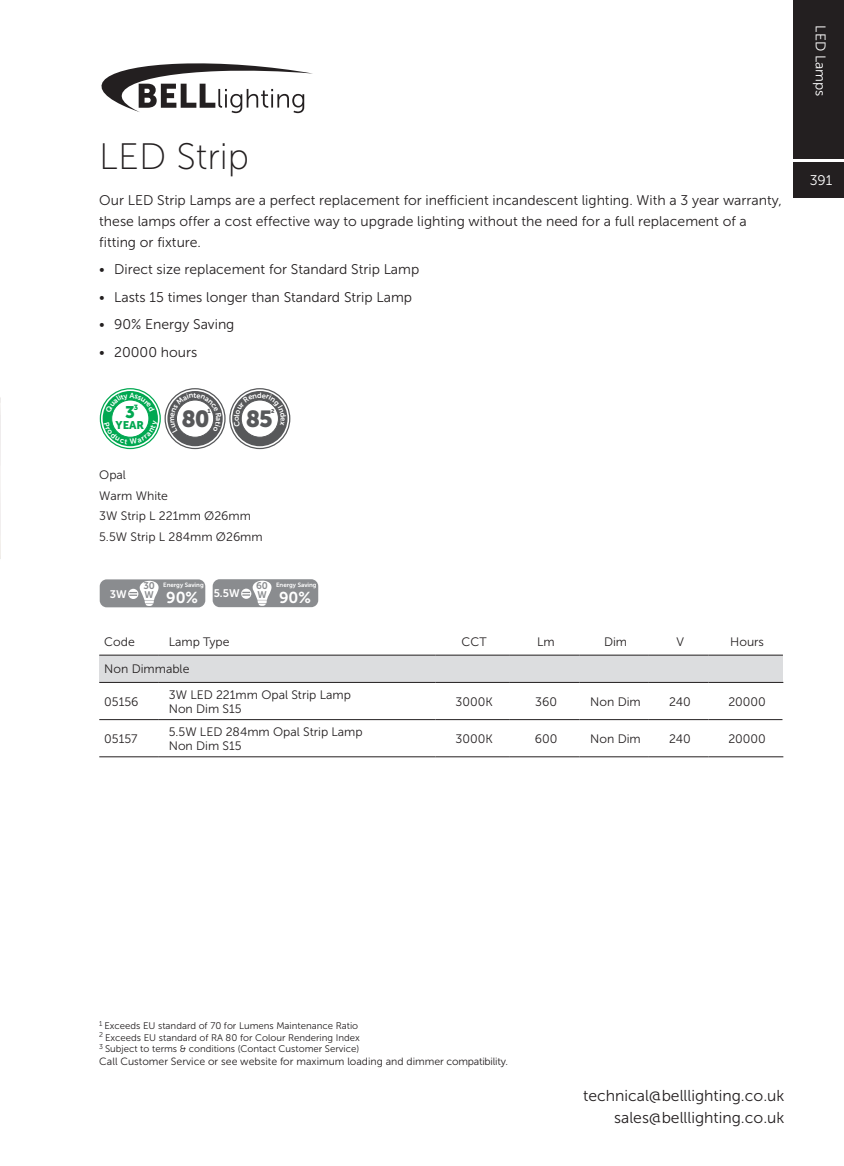
<style>
.page{position:relative;width:844px;height:1166px;background:#fff}
.page>*{position:absolute;margin:0;border:0;box-sizing:border-box;transform-origin:0 0}
.t1{font:36.75px "Museo Sans 100";color:#231f20}
.t2{font:23.1px "Museo Sans 900";color:#57585a}
.t3{font:16.8px "Museo Sans 900";color:#00a851}
.t4{font:15.75px/22.4px "Museo Sans 300";color:#231f20;text-align:right}
.t5{font:15.75px "Museo Sans 700";color:#fff}
.t6{font:14px/21px "Museo Sans 300";color:#231f20}
.t7{font:14px "Museo Sans 300";color:#fff}
.t8{font:12.25px/20.7px "Museo Sans 300";color:#231f20}
.t9{font:11.2px "Museo Sans 900";color:#00a851}
.t10{font:11.03px "Museo Sans 700";color:#fff}
.t11{font:10.5px "Museo Sans 300";color:#231f20}
.t12{font:9.62px/11.5px "Museo Sans 300";color:#231f20}
.t13{font:9.62px "Museo Sans 700";color:#8a8c8f}
.t14{font:7.52px "Museo Sans 700";color:#fff}
.t15{font:7.52px "Museo Sans 900";color:#00a851}
.t16{font:6.12px "Museo Sans 700";color:#fff}
.t17{font:5.95px "Museo Sans 900";color:#57585a}
.t18{font:5.6px "Museo Sans 900";color:#57585a}
.s1{font-size:9.62px;color:#8a8c8f}
</style>
<div class="page">
<div style="left:793px;top:0;width:50px;height:158px;background:#231f20"></div>
<div style="left:793px;top:162px;width:50px;height:36px;background:#231f20"></div>
<svg style="left:101px;top:63px;width:212px;height:50px"></svg>
<div style="left:99px;top:655px;width:683px;height:27px;background:#dcdddf"></div>
<hr style="left:99px;top:655px;width:60px;height:1px;background:#231f20">
<hr style="left:159px;top:655px;width:276px;height:1px;background:#231f20">
<hr style="left:435px;top:655px;width:74px;height:1px;background:#231f20">
<hr style="left:509px;top:655px;width:70px;height:1px;background:#231f20">
<hr style="left:579px;top:655px;width:69px;height:1px;background:#231f20">
<hr style="left:648px;top:655px;width:60px;height:1px;background:#231f20">
<hr style="left:708px;top:655px;width:74px;height:1px;background:#231f20">
<hr style="left:99px;top:682px;width:60px;height:1px;background:#231f20">
<hr style="left:159px;top:682px;width:276px;height:1px;background:#231f20">
<hr style="left:435px;top:682px;width:74px;height:1px;background:#231f20">
<hr style="left:509px;top:682px;width:70px;height:1px;background:#231f20">
<hr style="left:579px;top:682px;width:69px;height:1px;background:#231f20">
<hr style="left:648px;top:682px;width:60px;height:1px;background:#231f20">
<hr style="left:708px;top:682px;width:75px;height:1px;background:#231f20">
<hr style="left:99px;top:719px;width:60px;height:1px;background:#231f20">
<hr style="left:159px;top:719px;width:276px;height:1px;background:#231f20">
<hr style="left:435px;top:719px;width:74px;height:1px;background:#231f20">
<hr style="left:509px;top:719px;width:70px;height:1px;background:#231f20">
<hr style="left:579px;top:719px;width:69px;height:1px;background:#231f20">
<hr style="left:648px;top:719px;width:60px;height:1px;background:#231f20">
<hr style="left:708px;top:719px;width:74px;height:1px;background:#231f20">
<hr style="left:708px;top:756px;width:75px;height:1px;background:#231f20">
<hr style="left:99px;top:756px;width:60px;height:1px;background:#231f20">
<hr style="left:159px;top:756px;width:276px;height:1px;background:#231f20">
<hr style="left:435px;top:756px;width:74px;height:1px;background:#231f20">
<hr style="left:509px;top:756px;width:70px;height:1px;background:#231f20">
<hr style="left:579px;top:756px;width:69px;height:1px;background:#231f20">
<hr style="left:648px;top:756px;width:60px;height:1px;background:#231f20">
<svg style="left:100px;top:389px;width:60px;height:59px"></svg>
<div style="left:100px;top:388px;width:61px;height:61px;border:1px solid #00a851;border-radius:50%"></div>
<div style="left:103px;top:391px;width:55px;height:55px;background:#00a851;border-radius:50%"></div>
<div style="left:112px;top:400px;width:37px;height:37px;background:#fff;border-radius:50%"></div>
<div style="left:111px;top:400px;width:38px;height:38px;border:1px solid #00a851;border-radius:50%"></div>
<svg style="left:230px;top:389px;width:60px;height:59px"></svg>
<div style="left:229px;top:388px;width:61px;height:61px;border:1px solid #57585a;border-radius:50%"></div>
<div style="left:232px;top:391px;width:55px;height:55px;background:#57585a;border-radius:50%"></div>
<div style="left:241px;top:400px;width:37px;height:37px;background:#fff;border-radius:50%"></div>
<div style="left:241px;top:400px;width:38px;height:38px;border:1px solid #57585a;border-radius:50%"></div>
<svg style="left:165px;top:389px;width:60px;height:59px"></svg>
<div style="left:164px;top:388px;width:61px;height:61px;border:1px solid #57585a;border-radius:50%"></div>
<div style="left:167px;top:391px;width:56px;height:55px;background:#57585a;border-radius:50%"></div>
<svg style="left:176px;top:400px;width:38px;height:37px"></svg>
<div style="left:176px;top:400px;width:38px;height:38px;border:1px solid #57585a;border-radius:50%"></div>
<img style="left:0;top:397px;width:1px;height:162px">
<div style="left:100px;top:579px;width:105px;height:28px;background:#8a8c8f;border-radius:7px"></div>
<svg style="left:128px;top:579px;width:34px;height:27px"></svg>
<div style="left:212px;top:579px;width:106px;height:28px;background:#8a8c8f;border-radius:7px"></div>
<svg style="left:241px;top:579px;width:33px;height:27px"></svg>
<svg style="left:105px;top:392px;width:50px;height:20px"></svg>
<svg style="left:104px;top:421px;width:55px;height:23px"></svg>
<svg style="left:233px;top:392px;width:53px;height:35px"></svg>
<svg style="left:170px;top:394px;width:51px;height:39px"></svg>
<h1 class="t1" style="left:99px;top:137px;width:151px">LED Strip</h1>
<p class="t6" style="left:99px;top:190px;width:684px">Our LED Strip Lamps are a perfect replacement for inefficient incandescent lighting. With a 3 year warranty, these lamps offer a cost effective way to upgrade lighting without the need for a full replacement of a fitting or fixture.</p>
<p class="t6" style="left:99px;top:259px;width:321px">• Direct size replacement for Standard Strip Lamp</p>
<p class="t6" style="left:99px;top:286px;width:314px">• Lasts 15 times longer than Standard Strip Lamp</p>
<p class="t6" style="left:99px;top:314px;width:137px">• 90% Energy Saving</p>
<p class="t6" style="left:99px;top:341px;width:99px">• 20000 hours</p>
<p class="t15" style="left:134px;top:403px;width:6px">3</p>
<p class="t3" style="left:125px;top:403px;width:11px">3</p>
<p class="t9" style="left:116px;top:419px;width:30px">YEAR</p>
<p class="t14" style="left:193px;top:391px;width:4px">t</p>
<h2 class="t2" style="left:181px;top:406px;width:30px">80</h2>
<p class="t17" style="left:207px;top:407px;width:5px">1</p>
<p class="t14" style="left:232px;top:421px;width:6px;rotate:-90deg">o</p>
<h2 class="t2" style="left:246px;top:406px;width:28px">85</h2>
<p class="t18" style="left:271px;top:407px;width:5px">2</p>
<p class="t8" style="left:99px;top:464px;width:165px">Opal<br>Warm White<br>3W Strip L 221mm Ø26mm<br>5.5W Strip L 284mm Ø26mm</p>
<p class="t16" style="left:256px;top:581px;width:62px"><span class="s1">60</span> Energy Saving</p>
<p class="t13" style="left:257px;top:589px;width:11px">W</p>
<p class="t16" style="left:143px;top:582px;width:62px"><span class="s1">30</span> Energy Saving</p>
<p class="t13" style="left:144px;top:589px;width:11px">W</p>
<p class="t10" style="left:214px;top:587px;width:27px">5.5W</p>
<p class="t5" style="left:279px;top:589px;width:33px">90%</p>
<p class="t10" style="left:110px;top:588px;width:18px">3W</p>
<p class="t5" style="left:166px;top:589px;width:33px">90%</p>
<p class="t8" style="left:104px;top:632px;width:32px">Code</p>
<p class="t8" style="left:169px;top:632px;width:62px">Lamp Type</p>
<p class="t8" style="left:461px;top:632px;width:26px">CCT</p>
<p class="t8" style="left:537px;top:632px;width:19px">Lm</p>
<p class="t8" style="left:604px;top:632px;width:25px">Dim</p>
<p class="t8" style="left:676px;top:632px;width:9px">V</p>
<p class="t8" style="left:730px;top:632px;width:35px">Hours</p>
<p class="t8" style="left:104px;top:659px;width:87px">Non Dimmable</p>
<p class="t8" style="left:104px;top:691px;width:36px">05156</p>
<p class="t8" style="left:169px;top:687px;width:184px;line-height:14px">3W LED 221mm Opal Strip Lamp<br>Non Dim S15</p>
<p class="t8" style="left:455px;top:691px;width:39px">3000K</p>
<p class="t8" style="left:535px;top:691px;width:23px">360</p>
<p class="t8" style="left:590px;top:691px;width:52px">Non Dim</p>
<p class="t8" style="left:669px;top:691px;width:23px">240</p>
<p class="t8" style="left:728px;top:691px;width:39px">20000</p>
<p class="t8" style="left:104px;top:728px;width:35px">05157</p>
<p class="t8" style="left:169px;top:725px;width:195px;line-height:14px">5.5W LED 284mm Opal Strip Lamp<br>Non Dim S15</p>
<p class="t8" style="left:455px;top:728px;width:39px">3000K</p>
<p class="t8" style="left:534px;top:728px;width:24px">600</p>
<p class="t8" style="left:590px;top:728px;width:52px">Non Dim</p>
<p class="t8" style="left:669px;top:728px;width:23px">240</p>
<p class="t8" style="left:728px;top:728px;width:39px">20000</p>
<p class="t7" style="left:828px;top:25px;width:73px;rotate:90deg">LED Lamps</p>
<p class="t7" style="left:809px;top:173px;width:24px">391</p>
<p class="t12" style="left:99px;top:1020px;width:262px"><sup>1</sup> Exceeds EU standard of 70 for Lumens Maintenance Ratio<br><sup>2</sup> Exceeds EU standard of RA 80 for Colour Rendering Index<br><sup>3</sup> Subject to terms &amp; conditions (Contact Customer Service)</p>
<p class="t11" style="left:99px;top:1056px;width:410px">Call Customer Service or see website for maximum loading and dimmer compatibility.</p>
<p class="t4" style="left:583px;top:1084px;width:203px">technical@belllighting.co.uk sales@belllighting.co.uk</p>
</div>
